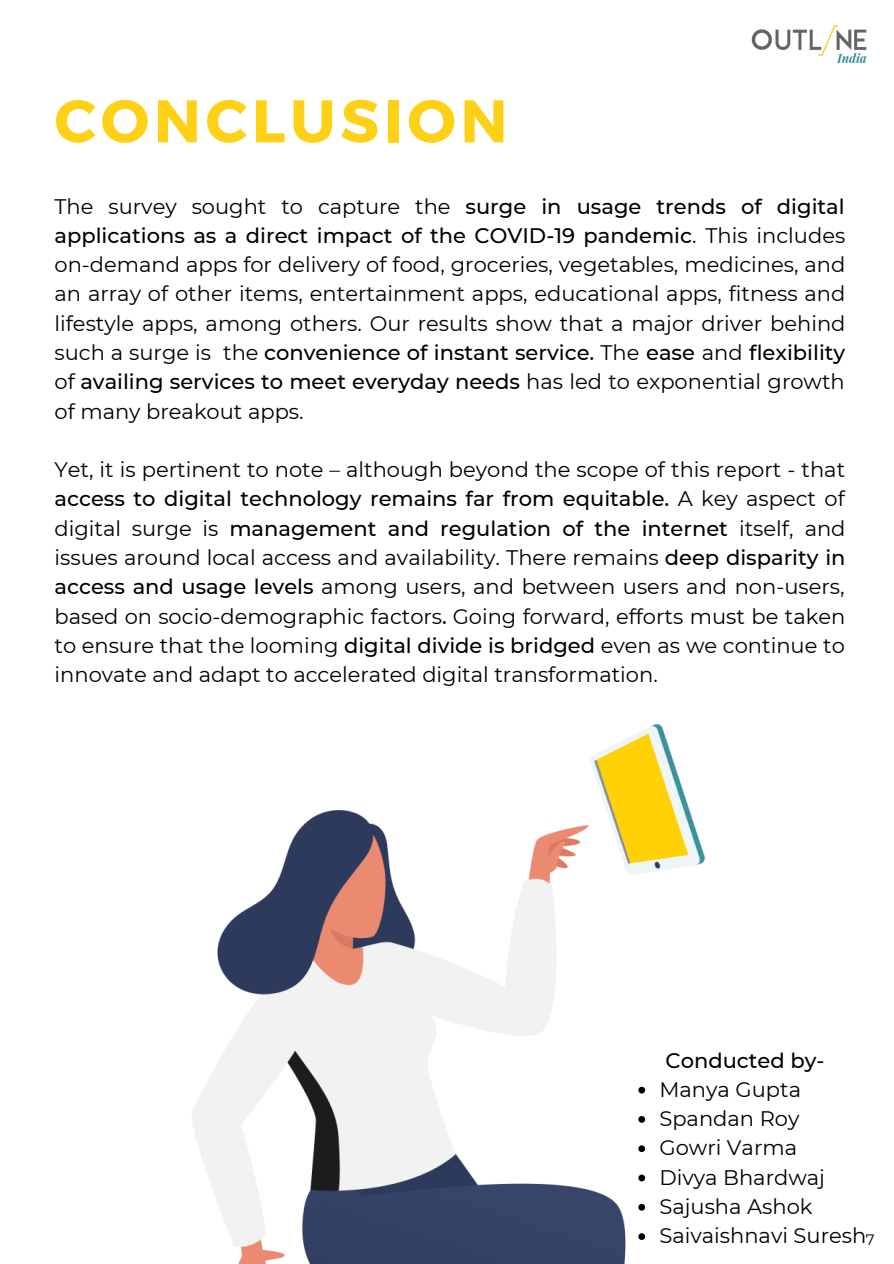
<style>
.page{position:relative;width:894px;height:1264px;background:#fff}
.page>*{position:absolute;margin:0;border:0;box-sizing:border-box;transform-origin:0 0}
.t1{font:700 60px "Montserrat";letter-spacing:.075em;color:#fed117}
.t2{font:21px/29.2px "Montserrat";color:#000;text-align:justify}
.t3{font:500 21px "Montserrat";color:#000}
.t4{font:15px "Montserrat";color:#000}
.s1{font-weight:500}
</style>
<div class="page">
<img style="left:192px;top:724px;width:514px;height:539px">
<img style="left:751px;top:25px;width:115px;height:38px">
<svg style="left:638px;top:1086px;width:7px;height:7px"></svg>
<svg style="left:638px;top:1115px;width:7px;height:7px"></svg>
<svg style="left:638px;top:1145px;width:7px;height:7px"></svg>
<svg style="left:638px;top:1174px;width:7px;height:7px"></svg>
<svg style="left:638px;top:1203px;width:7px;height:7px"></svg>
<svg style="left:638px;top:1233px;width:7px;height:6px"></svg>
<p class="t1" style="left:55px;top:82px;width:454px">CONCLUSION</p>
<p class="t2" style="left:55px;top:191px;width:792px">The survey sought to capture the <span class="s1">surge in usage trends of digital applications as a direct impact of the COVID-19 pandemic</span>. This includes on-demand apps for delivery of food, groceries, vegetables, medicines, and an array of other items, entertainment apps, educational apps, fitness and lifestyle apps, among others. Our results show that a major driver behind such a surge is the <span class="s1">convenience of instant service.</span> The <span class="s1">ease</span> and <span class="s1">flexibility </span>of <span class="s1">availing services to meet everyday needs</span> has led to exponential growth of many breakout apps.</p>
<p class="t2" style="left:55px;top:455px;width:792px">Yet, it is pertinent to note – although beyond the scope of this report - that <span class="s1">access to digital technology remains far from equitable.</span> A key aspect of digital surge is <span class="s1">management and regulation of the internet</span> itself, and issues around local access and availability. There remains <span class="s1">deep disparity in access and usage levels</span> among users, and between users and non-users, based on socio-demographic factors<span class="s1">.</span> Going forward, efforts must be taken to ensure that the looming <span class="s1">digital divide is bridged</span> even as we continue to innovate and adapt to accelerated digital transformation.</p>
<p class="t3" style="left:665px;top:1047px;width:161px">Conducted by-</p>
<p class="t2" style="left:659px;top:1074px;width:143px">Manya Gupta</p>
<p class="t2" style="left:659px;top:1103px;width:141px">Spandan Roy</p>
<p class="t2" style="left:659px;top:1133px;width:139px">Gowri Varma</p>
<p class="t2" style="left:659px;top:1162px;width:167px">Divya Bhardwaj</p>
<p class="t2" style="left:659px;top:1191px;width:154px">Sajusha Ashok</p>
<p class="t2" style="left:659px;top:1221px;width:208px">Saivaishnavi Suresh</p>
<p class="t4" style="left:865px;top:1230px;width:10px">7</p>
</div>
